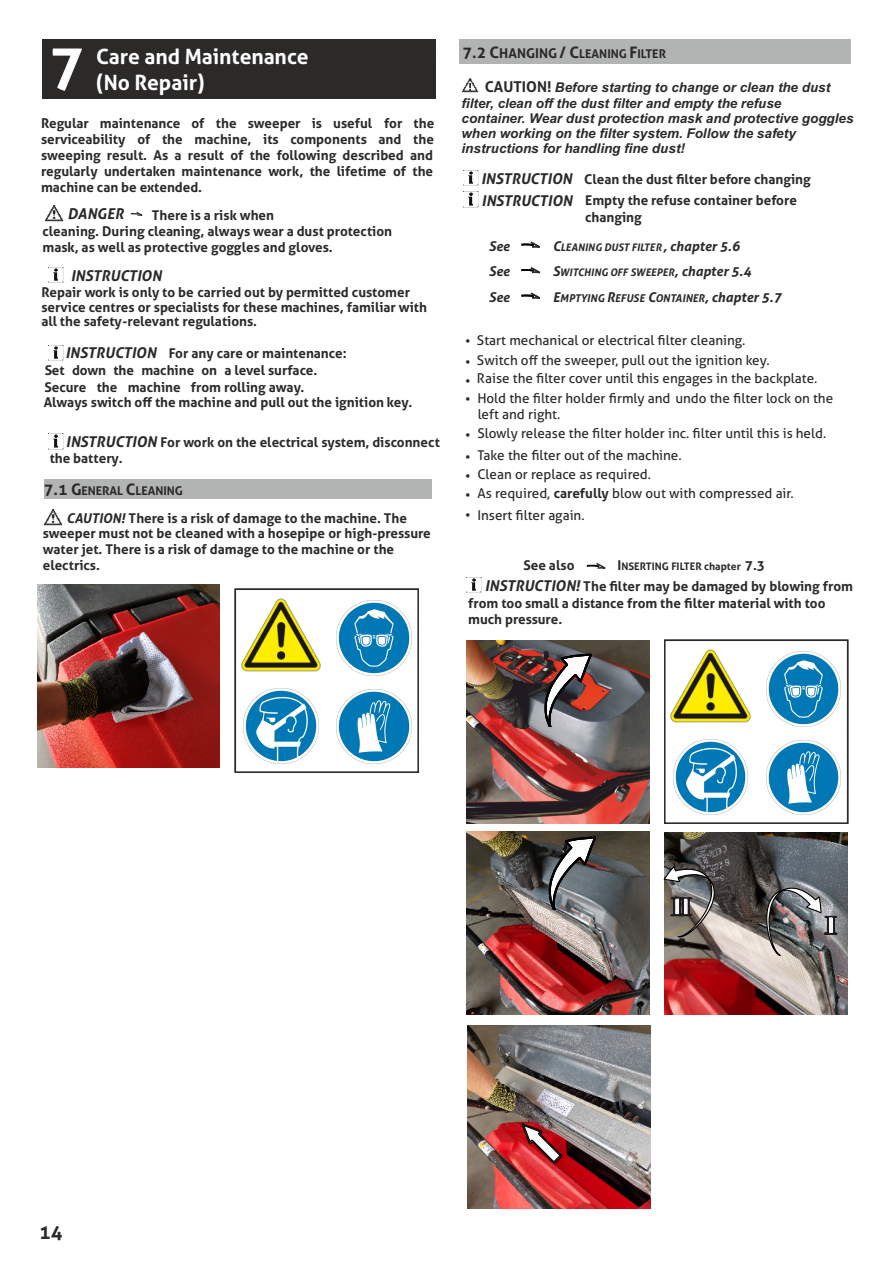
<style>
.page{position:relative;width:893px;height:1263px;background:#fff}
.page>*{position:absolute;margin:0;border:0;box-sizing:border-box;transform-origin:0 0}
.t1{font:700 58.2px "Aller";color:#fefefe}
.t2{font:700 21px "Aller";color:#fefefe}
.t3{font:700 19.5px "Aller";color:#2b2a29}
.t4{font:700 16.8px "Aller";color:#fefefe}
.t5{font:italic 700 15px/21.8px "Aller";color:#2b2a29}
.t6{font:700 13.5px/16px "Aller";color:#2b2a29}
.t7{font:13.5px/19px "Aller";color:#2b2a29}
.t8{font:italic 700 13.5px/15.1px "Arial";color:#2b2a29}
.t9{font:italic 700 13.5px/25.5px "Aller";color:#2b2a29;text-align:justify}
.t10{font:700 12px "Aller";color:#2b2a29}
.t11{font:italic 700 10.8px "Aller";color:#2b2a29}
.t12{font:italic 700 10.5px "Aller";color:#2b2a29}
.t13{font:700 10.5px "Aller";color:#2b2a29}
.s1{font-size:21px}
.s2{font-size:15.9px}
.s3{font-size:13.5px}
.s4{font-family:"Aller";font-style:normal;font-size:15px}
.s5{font-style:italic;font-size:15px}
.s6{font-style:italic}
.s7{font-weight:700}
</style>
<div class="page">
<svg style="left:130px;top:212px;width:13px;height:4px"></svg>
<svg style="left:521px;top:241px;width:19px;height:7px"></svg>
<svg style="left:521px;top:292px;width:19px;height:7px"></svg>
<svg style="left:521px;top:267px;width:20px;height:7px"></svg>
<div style="left:459px;top:40px;width:391px;height:24px;background:#b2b3b3"></div>
<svg style="left:586px;top:563px;width:20px;height:6px"></svg>
<div style="left:44px;top:479px;width:388px;height:20px;background:#b2b3b3"></div>
<div style="left:42px;top:40px;width:393px;height:59px;background:#2b2a29"></div>
<img style="left:48px;top:268px;width:15px;height:15px">
<img style="left:49px;top:345px;width:15px;height:16px">
<img style="left:53px;top:434px;width:11px;height:15px">
<img style="left:46px;top:205px;width:18px;height:16px">
<img style="left:37px;top:585px;width:183px;height:182px">
<svg style="left:234px;top:588px;width:185px;height:185px"></svg>
<img style="left:466px;top:641px;width:183px;height:182px">
<img style="left:664px;top:832px;width:183px;height:183px">
<img style="left:467px;top:1025px;width:183px;height:183px">
<img style="left:466px;top:831px;width:183px;height:183px">
<svg style="left:472px;top:1065px;width:29px;height:36px"></svg>
<svg style="left:664px;top:639px;width:185px;height:185px"></svg>
<svg style="left:545px;top:653px;width:47px;height:74px"></svg>
<svg style="left:549px;top:836px;width:47px;height:74px"></svg>
<svg style="left:766px;top:887px;width:72px;height:70px;background:#7a797a"></svg>
<svg style="left:663px;top:866px;width:52px;height:72px;background:#807c78"></svg>
<img style="left:463px;top:171px;width:15px;height:15px">
<img style="left:466px;top:577px;width:16px;height:16px">
<img style="left:463px;top:192px;width:15px;height:15px">
<img style="left:463px;top:79px;width:15px;height:14px">
<img style="left:45px;top:510px;width:17px;height:15px">
<svg style="left:520px;top:1122px;width:43px;height:42px"></svg>
<h1 class="t1" style="left:53px;top:39px;width:36px">5</h1>
<p class="t4" style="left:100px;top:47px;width:342px"><span class="s1">F</span>EHLERSUCHE UND <span class="s1">S</span>TÖRUNGSBESEITIGUNG</p>
<p class="t10" style="left:463px;top:49px;width:205px"><span class="s2">7.2 C</span><span class="s3">HANGING</span> <span class="s2">/ C</span>LEANING <span class="s2">F</span>ILTER</p>
<h1 class="t1" style="left:49px;top:44px;width:36px">7</h1>
<h2 class="t2" style="left:96px;top:49px;width:214px">Care and Maintenance</h2>
<h2 class="t2" style="left:96px;top:75px;width:110px">(No Repair)</h2>
<p class="t8" style="left:461px;top:81px;width:394px;text-indent:23px"><span class="s4">CAUTION!</span> Before starting to change or clean the dust filter, clean off the dust filter and empty the refuse<br>container. Wear dust protection mask and protective goggles when working on the filter system. Follow the safety instructions for handling fine dust!</p>
<p class="t6" style="left:41px;top:116px;width:395px;text-align:justify">Regular maintenance of the sweeper is useful for the serviceability of the machine, its components and the sweeping result. As a result of the following described and regularly undertaken maintenance work, the lifetime of the machine can be extended.</p>
<p class="t5" style="left:481px;top:169px;width:93px">INSTRUCTION<br>INSTRUCTION</p>
<p class="t6" style="left:584px;top:170px;width:228px;line-height:21.1px">Clean the dust filter before changing<br>Empty the refuse container before</p>
<p class="t5" style="left:68px;top:205px;width:58px">DANGER</p>
<p class="t6" style="left:152px;top:208px;width:124px">There is a risk when</p>
<p class="t6" style="left:585px;top:211px;width:58px">changing</p>
<p class="t6" style="left:43px;top:224px;width:351px">cleaning. During cleaning, always wear a dust protection mask, as well as protective goggles and gloves.</p>
<p class="t9" style="left:489px;top:235px;width:22px">See See See</p>
<p class="t12" style="left:553px;top:243px;width:189px"><span class="s3">C</span>LEANING DUST FILTER<span class="s3">, chapter 5.6</span></p>
<p class="t12" style="left:553px;top:269px;width:200px"><span class="s3">S</span>WITCHING OFF SWEEPER<span class="s3">, chapter 5.4</span></p>
<p class="t11" style="left:553px;top:294px;width:230px"><span class="s3">E</span>MPTYING <span class="s3">R</span>EFUSE <span class="s3">C</span>ONTAINER<span class="s3">, chapter 5.7</span></p>
<p class="t5" style="left:71px;top:266px;width:92px">INSTRUCTION</p>
<p class="t6" style="left:41px;top:287px;width:387px;line-height:14.4px">Repair work is only to be carried out by permitted customer service centres or specialists for these machines, familiar with all the safety-relevant regulations.</p>
<p class="t6" style="left:44px;top:347px;width:304px;line-height:16.8px;text-indent:21px"><span class="s5">INSTRUCTION</span> For any care or maintenance:<br>Set down the machine on a level surface.<br>Secure the machine from rolling away.</p>
<p class="t6" style="left:44px;top:396px;width:370px">Always switch off the machine and pull out the ignition key.</p>
<p class="t6" style="left:50px;top:435px;width:392px;text-indent:16px"><span class="s5">INSTRUCTION</span> For work on the electrical system, disconnect the battery.</p>
<p class="t10" style="left:44px;top:486px;width:141px"><span class="s2">7.1 G</span>ENERAL <span class="s2">C</span>LEANING</p>
<p class="t6" style="left:43px;top:511px;width:389px;line-height:15.6px;text-indent:24px"><span class="s6">CAUTION!</span> There is a risk of damage to the machine. The sweeper must not be cleaned with a hosepipe or high-pressure water jet. There is a risk of damage to the machine or the electrics.</p>
<p class="t7" style="left:477px;top:332px;width:294px;line-height:20px;text-indent:-12px">• Start mechanical or electrical filter cleaning.<br>Switch off the sweeper, pull out the ignition key.</p>
<p class="t7" style="left:477px;top:369px;width:358px;line-height:20.1px">Raise the filter cover until this engages in the backplate.<br>Hold the filter holder firmly and undo the filter lock on the</p>
<p class="t7" style="left:477px;top:406px;width:350px">left and right.<br>Slowly release the filter holder inc. filter until this is held.</p>
<p class="t7" style="left:477px;top:447px;width:318px">Take the filter out of the machine.<br>Clean or replace as required.<br>As required, <span class="s7">carefully</span> blow out with compressed air.</p>
<p class="t7" style="left:477px;top:507px;width:109px">Insert filter again.</p>
<p class="t7" style="left:465px;top:354px;width:7px;line-height:19.6px">• •</p>
<p class="t7" style="left:465px;top:391px;width:7px">•</p>
<p class="t7" style="left:465px;top:425px;width:7px;line-height:22px">• •</p>
<p class="t7" style="left:465px;top:468px;width:7px;line-height:19.5px;text-align:justify">• • •</p>
<p class="t6" style="left:524px;top:558px;width:53px">See also</p>
<p class="t13" style="left:617px;top:562px;width:149px"><span class="s3">I</span>NSERTING FILTER chapter <span class="s3">7.3</span></p>
<p class="t6" style="left:468px;top:580px;width:386px;line-height:16.5px;text-indent:17px"><span class="s5">INSTRUCTION!</span> The filter may be damaged by blowing from from too small a distance from the filter material with too much pressure.</p>
<h3 class="t3" style="left:39px;top:1224px;width:25px">14</h3>
</div>
